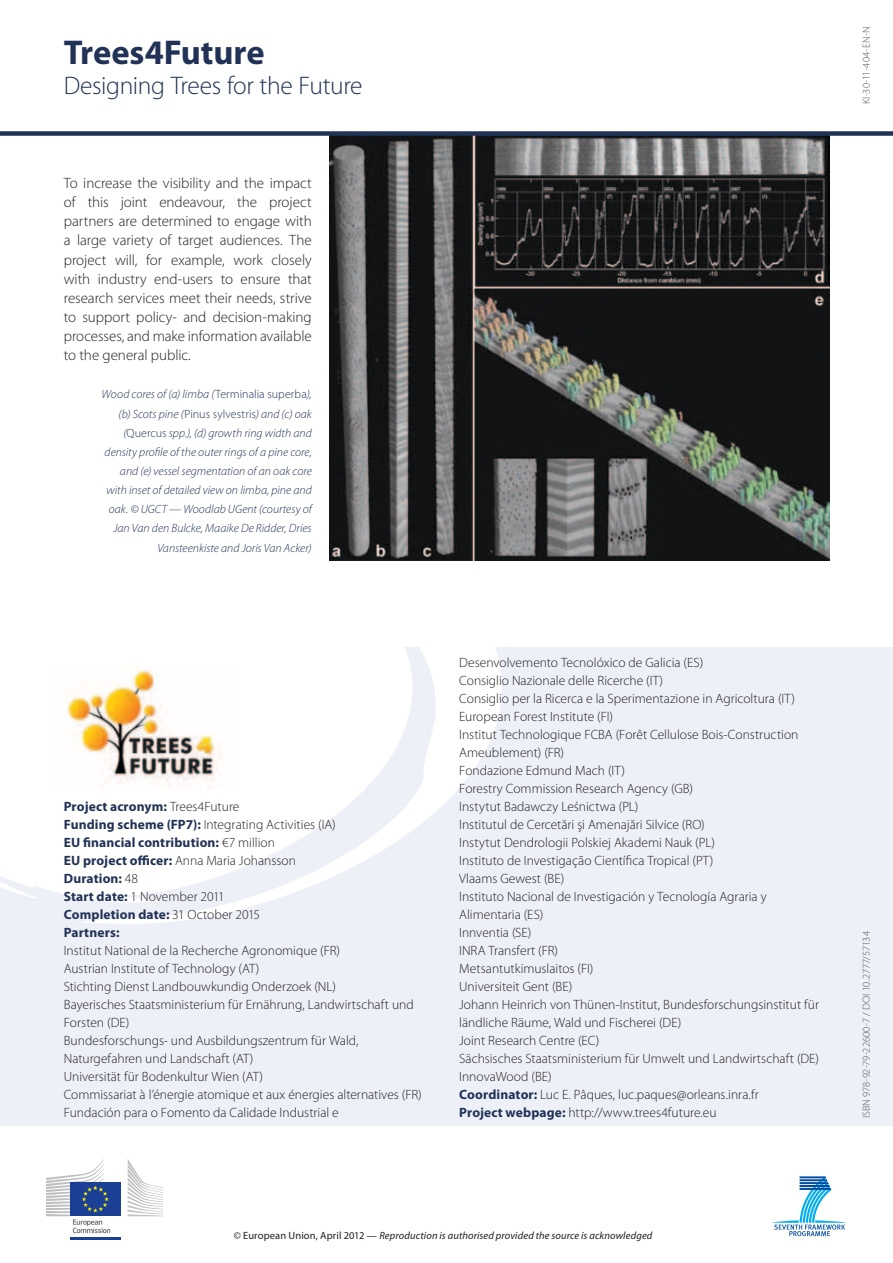
<style>
.page{position:relative;width:893px;height:1263px;background:#fff}
.page>*{position:absolute;margin:0;border:0;box-sizing:border-box;transform-origin:0 0}
.t1{font:700 34.5px "Myriad Pro";letter-spacing:-.005em;color:#213256}
.t2{font:300 25.5px "Myriad Pro";letter-spacing:-.015em;color:#213256}
.t3{font:300 15px/19.2px "Myriad Pro";letter-spacing:-.005em;color:#231f20;text-align:justify}
.t4{font:300 13.5px/18px "Myriad Pro";color:#231f20}
.t5{font:700 13.5px/18px "Myriad Pro";letter-spacing:.01em;color:#213256}
.t6{font:italic 300 12px/19.2px "Myriad Pro";letter-spacing:.005em;color:#213256;text-align:right}
.t7{font:italic 10.5px "Myriad Pro";letter-spacing:.01em;color:#231f20}
.t8{font:300 10.5px "Myriad Pro";letter-spacing:-.005em;color:#58595b}
.s1{font-style:normal}
.s2{font-weight:300;color:#231f20}
.s3{font-weight:700;color:#213256}
</style>
<div class="page">
<svg style="left:772px;top:1176px;width:75px;height:60px"></svg>
<div style="left:70px;top:1182px;width:50px;height:34px;background:#1b3f94"></div>
<hr style="left:70px;top:1237px;width:50px;height:3px;background:#1b3f94">
<svg style="left:128px;top:1160px;width:35px;height:56px"></svg>
<svg style="left:46px;top:1159px;width:64px;height:74px"></svg>
<div style="left:0;top:647px;width:893px;height:479px;background:#eef0f8"></div>
<svg style="left:0;top:647px;width:502px;height:277px;fill:#fff"></svg>
<img style="left:330px;top:136px;width:499px;height:424px">
<img style="left:50px;top:666px;width:184px;height:123px">
<div style="left:0;top:131px;width:893px;height:5px;background:#213256"></div>
<h1 class="t1" style="left:64px;top:33px;width:202px">Trees4Future</h1>
<h2 class="t2" style="left:64px;top:72px;width:300px">Designing Trees for the Future</h2>
<p class="t3" style="left:64px;top:174px;width:250px">To increase the visibility and the impact of this joint endeavour, the project partners are determined to engage with a large variety of target audiences. The project will, for example, work closely with industry end-users to ensure that research services meet their needs, strive to support policy- and decision-making processes, and make information available to the general public.</p>
<p class="t6" style="left:102px;top:385px;width:212px">Wood cores of (a) limba (<span class="s1">Terminalia superba</span>), (b) Scots pine (<span class="s1">Pinus sylvestris</span>) and (c) oak (<span class="s1">Quercus</span> spp.), (d) growth ring width and density profile of the outer rings of a pine core, and (e) vessel segmentation of an oak core with inset of detailed view on limba, pine and oak. © UGCT — Woodlab UGent (courtesy of Jan Van den Bulcke, Maaike De Ridder, Dries Vansteenkiste and Joris Van Acker)</p>
<p class="t5" style="left:64px;top:798px;width:274px">Project acronym: <span class="s2">Trees4Future<br></span>Funding scheme (FP7): <span class="s2">Integrating Activities (IA)<br></span>EU financial contribution: <span class="s2">€7 million<br></span>EU project officer: <span class="s2">Anna Maria Johansson<br></span>Duration: <span class="s2">48<br></span>Start date: <span class="s2">1 November 2011<br></span>Completion date: <span class="s2">31 October 2015<br></span>Partners:</p>
<p class="t4" style="left:64px;top:942px;width:359px">Institut National de la Recherche Agronomique (FR)<br>Austrian Institute of Technology (AT)<br>Stichting Dienst Landbouwkundig Onderzoek (NL)<br>Bayerisches Staatsministerium für Ernährung, Landwirtschaft und Forsten (DE)<br>Bundesforschungs- und Ausbildungszentrum für Wald, Naturgefahren und Landschaft (AT)<br>Universität für Bodenkultur Wien (AT)<br>Commissariat à l’énergie atomique et aux énergies alternatives (FR)<br>Fundación para o Fomento da Calidade Industrial e</p>
<p class="t4" style="left:459px;top:654px;width:361px">Desenvolvemento Tecnolóxico de Galicia (ES)<br>Consiglio Nazionale delle Ricerche (IT)<br>Consiglio per la Ricerca e la Sperimentazione in Agricoltura (IT)<br>European Forest Institute (FI)<br>Institut Technologique FCBA (Forêt Cellulose Bois-Construction Ameublement) (FR)<br>Fondazione Edmund Mach (IT)<br>Forestry Commission Research Agency (GB)<br>Instytut Badawczy Leśnictwa (PL)<br>Institutul de Cercetări şi Amenajări Silvice (RO)<br>Instytut Dendrologii Polskiej Akademi Nauk (PL)<br>Instituto de Investigação Científica Tropical (PT)<br>Vlaams Gewest (BE)<br>Instituto Nacional de Investigación y Tecnología Agraria y Alimentaria (ES)<br>Innventia (SE)<br>INRA Transfert (FR)<br>Metsantutkimuslaitos (FI)<br>Universiteit Gent (BE)<br>Johann Heinrich von Thünen-Institut, Bundesforschungsinstitut für ländliche Räume, Wald und Fischerei (DE)<br>Joint Research Centre (EC)<br>Sächsisches Staatsministerium für Umwelt und Landwirtschaft (DE)<br>InnovaWood (BE)<br><span class="s3">Coordinator:</span> Luc E. Pâques, luc.paques@orleans.inra.fr<br><span class="s3">Project webpage:</span> http://www.trees4future.eu</p>
<p class="t8" style="left:861px;top:104px;width:80px;rotate:-90deg">KI-30-11-404-EN-N</p>
<p class="t8" style="left:861px;top:1118px;width:189px;rotate:-90deg">ISBN 978-92-79-22600-7 / DOI 10.2777/57134</p>
<p class="t7" style="left:234px;top:1229px;width:420px"><span class="s1">© European Union, April 2012 —</span> Reproduction is authorised provided the source is acknowledged</p>
</div>
